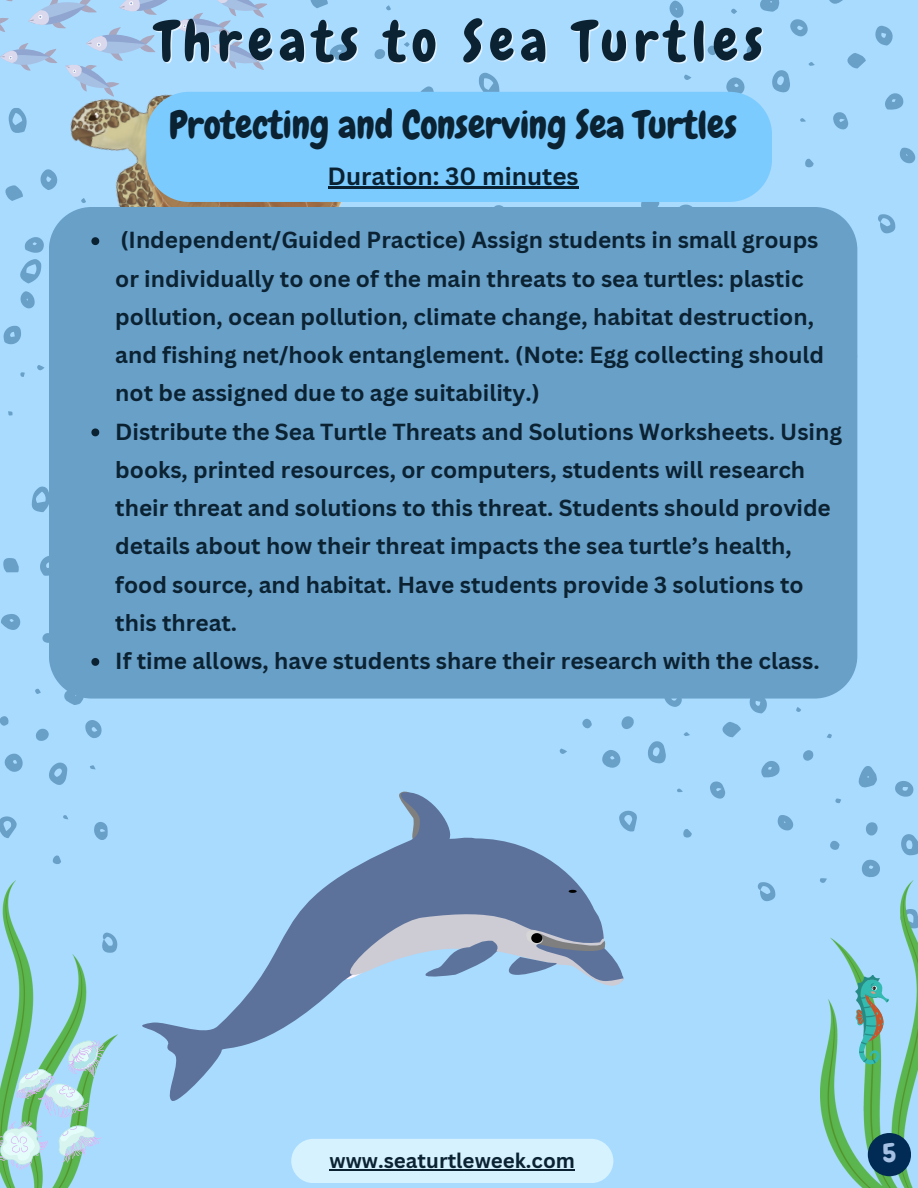
<style>
.page{position:relative;width:918px;height:1188px;background:#a9dbff}
.page>*{position:absolute;margin:0;border:0;box-sizing:border-box;transform-origin:0 0}
.t1{font:55.35px "Chewy";letter-spacing:.12em;color:#0b2232}
.t2{font:38.4px "Chewy";color:#0b2232}
.t3{font:26.7px "Chewy";color:#a6c0e3}
.t4{font:700 24.3px "Canva Sans";color:#0b2232}
.t5{font:700 22.65px/38.2px "Canva Sans";color:#0b2232}
.t6{font:700 20.55px "Canva Sans";color:#0b2232}
</style>
<div class="page">
<svg style="left:3px;top:325px;width:18px;height:20px"></svg>
<svg style="left:8px;top:411px;width:5px;height:5px"></svg>
<svg style="left:20px;top:372px;width:5px;height:5px"></svg>
<svg style="left:65px;top:699px;width:18px;height:6px"></svg>
<svg style="left:31px;top:486px;width:18px;height:26px"></svg>
<svg style="left:49px;top:762px;width:19px;height:23px"></svg>
<svg style="left:40px;top:556px;width:9px;height:20px"></svg>
<svg style="left:4px;top:753px;width:19px;height:19px"></svg>
<svg style="left:0;top:816px;width:17px;height:22px"></svg>
<svg style="left:1px;top:614px;width:20px;height:16px"></svg>
<svg style="left:85px;top:720px;width:17px;height:18px"></svg>
<svg style="left:3px;top:558px;width:16px;height:15px"></svg>
<svg style="left:94px;top:822px;width:14px;height:18px"></svg>
<svg style="left:36px;top:728px;width:13px;height:13px"></svg>
<svg style="left:42px;top:633px;width:7px;height:10px"></svg>
<svg style="left:0;top:716px;width:9px;height:10px"></svg>
<svg style="left:52px;top:855px;width:9px;height:9px"></svg>
<svg style="left:35px;top:688px;width:6px;height:6px"></svg>
<svg style="left:90px;top:765px;width:6px;height:5px"></svg>
<svg style="left:63px;top:815px;width:5px;height:5px"></svg>
<svg style="left:648px;top:741px;width:18px;height:23px"></svg>
<svg style="left:602px;top:750px;width:19px;height:18px"></svg>
<svg style="left:630px;top:811px;width:7px;height:21px"></svg>
<svg style="left:665px;top:699px;width:17px;height:8px"></svg>
<svg style="left:710px;top:781px;width:16px;height:18px"></svg>
<svg style="left:758px;top:882px;width:18px;height:20px"></svg>
<svg style="left:621px;top:716px;width:13px;height:13px"></svg>
<svg style="left:582px;top:719px;width:10px;height:10px"></svg>
<svg style="left:683px;top:829px;width:9px;height:9px"></svg>
<svg style="left:560px;top:748px;width:7px;height:6px"></svg>
<svg style="left:683px;top:732px;width:7px;height:4px"></svg>
<svg style="left:677px;top:788px;width:6px;height:4px"></svg>
<svg style="left:858px;top:766px;width:19px;height:22px"></svg>
<svg style="left:901px;top:834px;width:17px;height:22px"></svg>
<svg style="left:749px;top:699px;width:18px;height:15px"></svg>
<svg style="left:862px;top:859px;width:18px;height:18px"></svg>
<svg style="left:761px;top:761px;width:19px;height:17px"></svg>
<svg style="left:895px;top:781px;width:19px;height:16px"></svg>
<svg style="left:722px;top:722px;width:19px;height:16px"></svg>
<svg style="left:778px;top:815px;width:15px;height:16px"></svg>
<svg style="left:866px;top:822px;width:12px;height:14px"></svg>
<svg style="left:803px;top:750px;width:11px;height:11px"></svg>
<svg style="left:830px;top:841px;width:10px;height:9px"></svg>
<svg style="left:820px;top:878px;width:7px;height:4px"></svg>
<svg style="left:835px;top:798px;width:6px;height:5px"></svg>
<svg style="left:827px;top:733px;width:5px;height:5px"></svg>
<svg style="left:796px;top:707px;width:5px;height:5px"></svg>
<svg style="left:760px;top:0;width:19px;height:12px"></svg>
<svg style="left:772px;top:70px;width:18px;height:23px"></svg>
<svg style="left:726px;top:77px;width:18px;height:15px"></svg>
<svg style="left:790px;top:19px;width:18px;height:17px"></svg>
<svg style="left:833px;top:112px;width:15px;height:18px"></svg>
<svg style="left:878px;top:214px;width:17px;height:20px"></svg>
<svg style="left:670px;top:1px;width:14px;height:17px"></svg>
<svg style="left:747px;top:44px;width:12px;height:13px"></svg>
<svg style="left:708px;top:46px;width:9px;height:9px"></svg>
<svg style="left:805px;top:159px;width:9px;height:8px"></svg>
<svg style="left:684px;top:74px;width:8px;height:6px"></svg>
<svg style="left:731px;top:8px;width:6px;height:6px"></svg>
<svg style="left:808px;top:62px;width:7px;height:4px"></svg>
<svg style="left:800px;top:118px;width:6px;height:4px"></svg>
<svg style="left:829px;top:0;width:14px;height:4px"></svg>
<svg style="left:875px;top:26px;width:18px;height:20px"></svg>
<svg style="left:885px;top:93px;width:18px;height:17px"></svg>
<svg style="left:847px;top:53px;width:19px;height:16px"></svg>
<svg style="left:900px;top:148px;width:15px;height:15px"></svg>
<svg style="left:40px;top:169px;width:9px;height:21px"></svg>
<svg style="left:5px;top:185px;width:18px;height:16px"></svg>
<svg style="left:20px;top:237px;width:24px;height:72px"></svg>
<svg style="left:37px;top:365px;width:8px;height:5px"></svg>
<svg style="left:0;top:0;width:267px;height:133px"></svg>
<svg style="left:420px;top:86px;width:14px;height:6px"></svg>
<svg style="left:310px;top:0;width:18px;height:8px"></svg>
<svg style="left:494px;top:205px;width:9px;height:2px"></svg>
<svg style="left:383px;top:50px;width:2px;height:8px"></svg>
<svg style="left:404px;top:42px;width:6px;height:5px"></svg>
<svg style="left:386px;top:5px;width:5px;height:5px"></svg>
<svg style="left:641px;top:202px;width:19px;height:5px"></svg>
<svg style="left:479px;top:72px;width:21px;height:20px"></svg>
<svg style="left:680px;top:204px;width:12px;height:3px"></svg>
<img style="left:49px;top:10px;width:334px;height:197px">
<div style="left:49px;top:207px;width:808px;height:492px;background:#69a0c8"></div>
<img style="left:821px;top:880px;width:97px;height:308px">
<svg style="left:91px;top:235px;width:14px;height:10px"></svg>
<svg style="left:91px;top:427px;width:24px;height:22px"></svg>
<svg style="left:91px;top:658px;width:8px;height:8px"></svg>
<img style="left:0;top:880px;width:118px;height:308px">
<svg style="left:855px;top:975px;width:34px;height:89px"></svg>
<svg style="left:0;top:1040px;width:104px;height:130px"></svg>
<div style="left:868px;top:1133px;width:43px;height:43px;background:#012b54;border-radius:50%"></div>
<div style="left:146px;top:92px;width:626px;height:110px;background:#7bcbff"></div>
<div style="left:291px;top:1139px;width:322px;height:44px;background:#d6f2ff;border-radius:22px"></div>
<svg style="left:142px;top:791px;width:488px;height:310px"></svg>
<svg style="left:310px;top:889px;width:319px;height:116px"></svg>
<hr style="left:328px;top:187px;width:251px;height:2px;background:#0b2232">
<hr style="left:330px;top:1169px;width:245px;height:2px;background:#0b2232">
<p class="t1" style="left:156px;top:6px;width:608px">Threats to Sea Turtles</p>
<p class="t2" style="left:169px;top:101px;width:569px">Protecting and Conserving Sea Turtles</p>
<p class="t4" style="left:328px;top:159px;width:252px">Duration: 30 minutes</p>
<p class="t5" style="left:115px;top:221px;width:710px">(Independent/Guided Practice) Assign students in small groups or individually to one of the main threats to sea turtles: plastic pollution, ocean pollution, climate change, habitat destruction, and fishing net/hook entanglement. (Note: Egg collecting should not be assigned due to age suitability.)</p>
<p class="t5" style="left:115px;top:412px;width:728px">Distribute the Sea Turtle Threats and Solutions Worksheets. Using books, printed resources, or computers, students will research their threat and solutions to this threat. Students should provide details about how their threat impacts the sea turtle’s health, food source, and habitat. Have students provide 3 solutions to this threat.</p>
<p class="t5" style="left:115px;top:641px;width:706px">If time allows, have students share their research with the class.</p>
<p class="t6" style="left:330px;top:1146px;width:247px">www.seaturtleweek.com</p>
<p class="t3" style="left:883px;top:1136px;width:15px">5</p>
</div>
